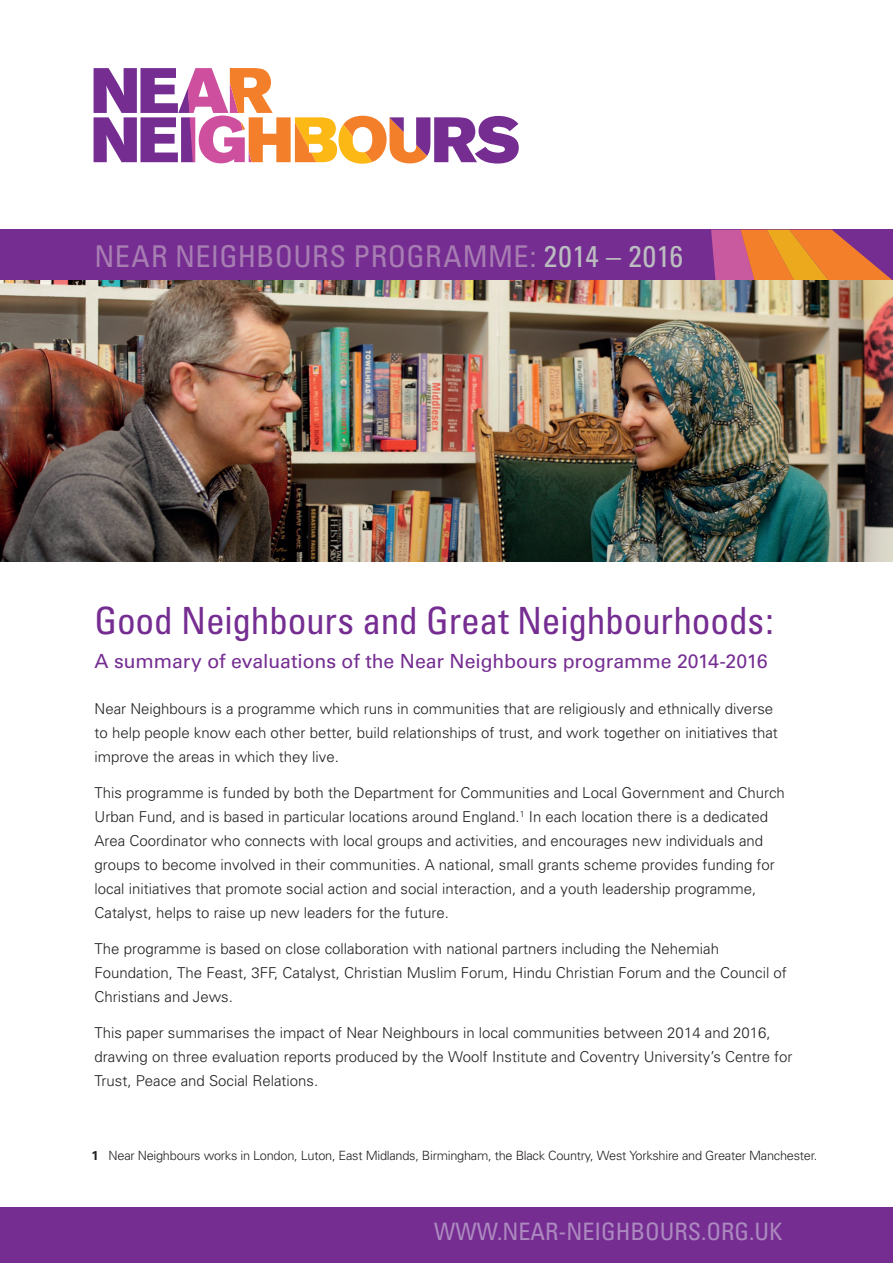
<style>
.page{position:relative;width:893px;height:1263px;background:#fff}
.page>*{position:absolute;margin:0;border:0;box-sizing:border-box;transform-origin:0 0}
.t1{font:condensed 37.5px "Univers";letter-spacing:-.01em;color:#752d92}
.t2{font:condensed 30px "Univers";letter-spacing:.01em;color:#a77db2}
.t3{font:condensed 24px "Univers";color:#ac89bf}
.t4{font:19.5px "Univers";letter-spacing:-.005em;color:#752d92}
.t5{font:300 15px/24px "Univers";color:#231f20}
.t6{font:300 12.75px "Univers";letter-spacing:-.02em;color:#231f20}
.s1{color:#bcbdc0}
.s2{font-weight:700}
</style>
<div class="page">
<div style="left:0;top:1208px;width:893px;height:55px;background:#752d92"></div>
<div style="left:0;top:230px;width:893px;height:51px;background:#752d92"></div>
<svg style="left:711px;top:230px;width:182px;height:51px"></svg>
<svg style="left:94px;top:68px;width:425px;height:96px"></svg>
<img style="left:0;top:281px;width:893px;height:280px">
<h2 class="t2" style="left:95px;top:238px;width:590px">NEAR NEIGHBOURS PROGRAMME: <span class="s1">2014 – 2016</span></h2>
<h1 class="t1" style="left:95px;top:597px;width:681px">Good Neighbours and Great Neighbourhoods:</h1>
<h3 class="t4" style="left:95px;top:649px;width:674px">A summary of evaluations of the Near Neighbours programme 2014-2016</h3>
<p class="t5" style="left:95px;top:696px;width:685px">Near Neighbours is a programme which runs in communities that are religiously and ethnically diverse to help people know each other better, build relationships of trust, and work together on initiatives that improve the areas in which they live.</p>
<p class="t5" style="left:95px;top:780px;width:692px">This programme is funded by both the Department for Communities and Local Government and Church Urban Fund, and is based in particular locations around England.<sup>1</sup> In each location there is a dedicated Area Coordinator who connects with local groups and activities, and encourages new individuals and groups to become involved in their communities. A national, small grants scheme provides funding for local initiatives that promote social action and social interaction, and a youth leadership programme, Catalyst, helps to raise up new leaders for the future.</p>
<p class="t5" style="left:95px;top:936px;width:694px">The programme is based on close collaboration with national partners including the Nehemiah<br>Foundation, The Feast, 3FF, Catalyst, Christian Muslim Forum, Hindu Christian Forum and the Council of<br>Christians and Jews.</p>
<p class="t5" style="left:95px;top:1020px;width:699px">This paper summarises the impact of Near Neighbours in local communities between 2014 and 2016, drawing on three evaluation reports produced by the Woolf Institute and Coventry University’s Centre for<br>Trust, Peace and Social Relations.</p>
<p class="t6" style="left:92px;top:1148px;width:727px"><span class="s2">1</span> Near Neighbours works in London, Luton, East Midlands, Birmingham, the Black Country, West Yorkshire and Greater Manchester.</p>
<h3 class="t3" style="left:434px;top:1216px;width:350px">WWW.NEAR-NEIGHBOURS.ORG.UK</h3>
</div>
